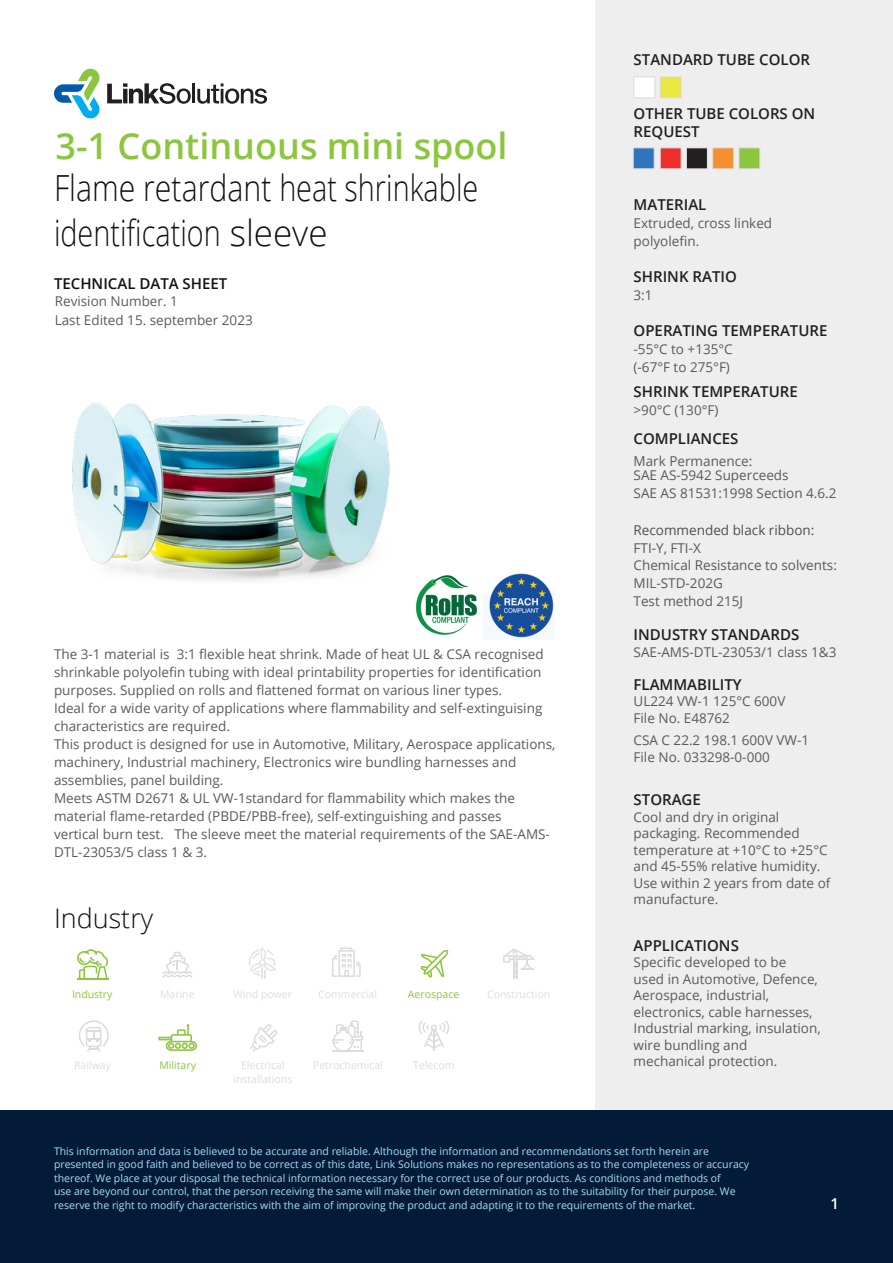
<style>
.page{position:relative;width:893px;height:1263px;background:#fff}
.page>*{position:absolute;margin:0;border:0;box-sizing:border-box;transform-origin:0 0}
.t1{font:300 36px/45px "Open Sans";color:#101216;scale:.84 1}
.t2{font:600 36px "Open Sans";color:#8cc63f}
.t3{font:300 27px "Open Sans";color:#101216}
.t4{font:600 15px/18px "Open Sans";color:#231f20}
.t5{font:600 15px "Open Sans";color:#101216}
.t6{font:600 15px "Open Sans";color:#fff}
.t7{font:13.65px "Open Sans";color:#585b5c}
.t8{font:13.5px/18px "Open Sans";color:#585b5c}
.t9{font:13.5px/18px "Open Sans";color:#4f4f4f}
.t10{font:10.5px/13.5px "Open Sans";color:#a5def6}
.t11{font:10.5px/13.5px "Open Sans";color:#dbdddb;text-align:center}
.t12{font:10.5px "Open Sans";color:#8cc63f}
.t13{font:10.5px "Open Sans";color:#8bc63e}
.s1{color:#585b5c}
</style>
<div class="page">
<div style="left:595px;top:0;width:298px;height:1110px;background:#edeeed"></div>
<div style="left:634px;top:77px;width:21px;height:21px;background:#fff;border:1px solid #dbdddb"></div>
<div style="left:660px;top:77px;width:21px;height:21px;background:#e9e741;border:1px solid #dbdddb"></div>
<div style="left:633px;top:147px;width:21px;height:22px;background:#2e75bb;border:1px solid #dbdddb"></div>
<div style="left:660px;top:147px;width:21px;height:22px;background:#ee2f2c;border:1px solid #dbdddb"></div>
<div style="left:712px;top:147px;width:22px;height:22px;background:#f6902e;border:1px solid #dbdddb"></div>
<div style="left:739px;top:147px;width:21px;height:22px;background:#8cc63f;border:1px solid #dbdddb"></div>
<div style="left:686px;top:148px;width:21px;height:21px;background:#231f20"></div>
<div style="left:686px;top:147px;width:22px;height:22px;border:1px solid #dbdddb"></div>
<svg style="left:77px;top:949px;width:31px;height:29px"></svg>
<hr style="left:77px;top:978px;width:31px;height:1px;background:#8cc63f">
<svg style="left:162px;top:952px;width:31px;height:26px"></svg>
<svg style="left:249px;top:948px;width:27px;height:31px"></svg>
<svg style="left:332px;top:947px;width:29px;height:30px"></svg>
<svg style="left:420px;top:949px;width:29px;height:29px"></svg>
<svg style="left:503px;top:949px;width:31px;height:30px"></svg>
<svg style="left:79px;top:1020px;width:30px;height:32px"></svg>
<svg style="left:158px;top:1024px;width:39px;height:27px"></svg>
<svg style="left:250px;top:1024px;width:28px;height:28px"></svg>
<svg style="left:332px;top:1020px;width:31px;height:32px"></svg>
<hr style="left:433px;top:1030px;width:2px;height:21px;background:#dbdddb">
<svg style="left:418px;top:1020px;width:31px;height:28px"></svg>
<img style="left:489px;top:573px;width:65px;height:65px">
<img style="left:416px;top:575px;width:61px;height:60px">
<img style="left:72px;top:403px;width:318px;height:178px">
<div style="left:0;top:1111px;width:893px;height:152px;background:#031b38"></div>
<svg style="left:107px;top:83px;width:84px;height:21px"></svg>
<hr style="left:192px;top:83px;width:3px;height:20px;background:#231f20">
<svg style="left:197px;top:83px;width:70px;height:21px"></svg>
<svg style="left:54px;top:68px;width:46px;height:51px"></svg>
<p class="t2" style="left:56px;top:121px;width:454px">3-1 Continuous mini spool</p>
<p class="t1" style="left:54px;top:164px;width:507px">Flame retardant heat shrinkable identification sleeve</p>
<p class="t5" style="left:54px;top:273px;width:175px">TECHNICAL DATA SHEET</p>
<p class="t8" style="left:55px;top:292px;width:125px">Revision Number. 1</p>
<p class="t8" style="left:55px;top:311px;width:200px">Last Edited 15. september 2023</p>
<p class="t8" style="left:54px;top:645px;width:491px">The 3-1 material is 3:1 flexible heat shrink. Made of heat UL &amp; CSA recognised shrinkable polyolefin tubing with ideal printability properties for identification purposes. Supplied on rolls and flattened format on various liner types.</p>
<p class="t8" style="left:54px;top:699px;width:490px">Ideal for a wide varity of applications where flammability and self-extinguising characteristics are required.</p>
<p class="t8" style="left:54px;top:735px;width:503px">This product is designed for use in Automotive, Military, Aerospace applications, machinery, Industrial machinery, Electronics wire bundling harnesses and assemblies, panel building.</p>
<p class="t8" style="left:54px;top:789px;width:497px">Meets ASTM D2671 &amp; UL VW-1standard for flammability which makes the material flame-retarded (PBDE/PBB-free), self-extinguishing and passes vertical burn test. The sleeve meet the material requirements of the SAE-AMS-DTL-23053/5 class 1 &amp; 3.</p>
<p class="t3" style="left:54px;top:899px;width:101px">Industry</p>
<p class="t13" style="left:72px;top:987px;width:42px">Industry</p>
<p class="t11" style="left:160px;top:987px;width:36px">Marine</p>
<p class="t11" style="left:233px;top:987px;width:61px">Wind power</p>
<p class="t11" style="left:318px;top:987px;width:60px">Commercial</p>
<p class="t12" style="left:408px;top:987px;width:53px">Aerospace</p>
<p class="t11" style="left:487px;top:987px;width:65px">Construction</p>
<p class="t11" style="left:74px;top:1058px;width:38px">Railway</p>
<p class="t12" style="left:159px;top:1058px;width:38px">Military</p>
<p class="t11" style="left:233px;top:1058px;width:60px">Electrical installations</p>
<p class="t11" style="left:313px;top:1058px;width:71px">Petrochemical</p>
<p class="t11" style="left:413px;top:1058px;width:43px">Telecom</p>
<p class="t4" style="left:634px;top:51px;width:178px">STANDARD TUBE COLOR</p>
<p class="t4" style="left:634px;top:105px;width:183px">OTHER TUBE COLORS ON<br>REQUEST</p>
<p class="t4" style="left:634px;top:195px;width:74px">MATERIAL</p>
<p class="t8" style="left:634px;top:213px;width:140px">Extruded, cross linked polyolefin.</p>
<p class="t4" style="left:634px;top:267px;width:105px">SHRINK RATIO</p>
<p class="t8" style="left:634px;top:285px;width:21px">3:1</p>
<p class="t4" style="left:634px;top:321px;width:195px">OPERATING TEMPERATURE</p>
<p class="t8" style="left:634px;top:339px;width:101px">-55°C to +135°C</p>
<p class="t8" style="left:634px;top:357px;width:98px">(-67°F to 275°F)</p>
<p class="t4" style="left:634px;top:382px;width:166px">SHRINK TEMPERATURE</p>
<p class="t8" style="left:634px;top:401px;width:86px">&gt;90°C (130°F)</p>
<p class="t4" style="left:634px;top:429px;width:106px">COMPLIANCES</p>
<p class="t7" style="left:634px;top:452px;width:120px">Mark Permanence:</p>
<p class="t8" style="left:634px;top:465px;width:204px">SAE AS-5942 Superceeds<br>SAE AS 81531:1998 Section 4.6.2</p>
<p class="t9" style="left:634px;top:521px;width:182px">Recommended black ribbon:<br><span class="s1">FTI-Y, FTI-X</span></p>
<p class="t8" style="left:634px;top:555px;width:205px">Chemical Resistance to solvents:</p>
<p class="t8" style="left:634px;top:573px;width:91px">MIL-STD-202G</p>
<p class="t8" style="left:634px;top:591px;width:111px">Test method 215J</p>
<p class="t4" style="left:634px;top:625px;width:167px">INDUSTRY STANDARDS</p>
<p class="t8" style="left:634px;top:642px;width:204px">SAE-AMS-DTL-23053/1 class 1&amp;3</p>
<p class="t4" style="left:634px;top:675px;width:110px">FLAMMABILITY</p>
<p class="t8" style="left:634px;top:692px;width:153px">UL224 VW-1 125°C 600V</p>
<p class="t8" style="left:634px;top:708px;width:98px">File No. E48762</p>
<p class="t8" style="left:634px;top:731px;width:177px">CSA C 22.2 198.1 600V VW-1</p>
<p class="t8" style="left:634px;top:747px;width:138px">File No. 033298-0-000</p>
<p class="t4" style="left:634px;top:790px;width:69px">STORAGE</p>
<p class="t8" style="left:634px;top:808px;width:198px;line-height:16.5px">Cool and dry in original packaging. Recommended temperature at +10°C to +25°C and 45-55% relative humidity.<br>Use within 2 years from date of manufacture.</p>
<p class="t4" style="left:634px;top:936px;width:107px">APPLICATIONS</p>
<p class="t8" style="left:634px;top:953px;width:189px;line-height:16.5px">Specific developed to be<br>used in Automotive, Defence,<br>Aerospace, industrial, electronics, cable harnesses,<br>Industrial marking, insulation, wire bundling and</p>
<p class="t8" style="left:634px;top:1052px;width:145px">mechanical protection.</p>
<p class="t10" style="left:54px;top:1144px;width:697px">This information and data is believed to be accurate and reliable. Although the information and recommendations set forth herein are presented in good faith and believed to be correct as of this date, Link Solutions makes no representations as to the completeness or accuracy thereof. We place at your disposal the technical information necessary for the correct use of our products. As conditions and methods of<br>use are beyond our control, that the person receiving the same will make their own determination as to the suitability for their purpose. We reserve the right to modify characteristics with the aim of improving the product and adapting it to the requirements of the market.</p>
<p class="t6" style="left:830px;top:1193px;width:10px">1</p>
</div>
